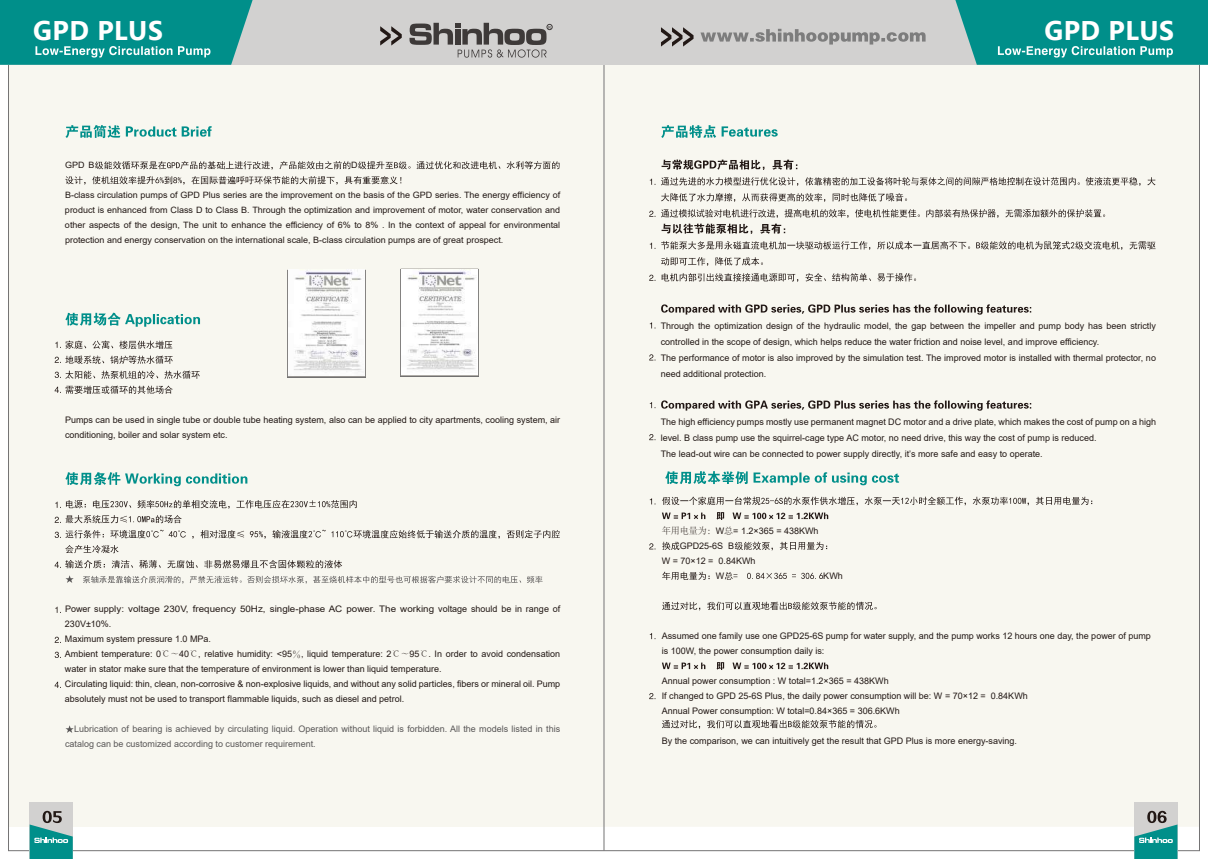
<style>
.page{position:relative;width:1208px;height:859px;background:#fff}
.page>*{position:absolute;margin:0;border:0;box-sizing:border-box;transform-origin:0 0}
.t1{font:700 27px "Ebrima";letter-spacing:.02em;color:#fff}
.t2{font:9px/15px "Arial";color:#221815}
.t3{font:9px/15px "Arial";color:#595757}
.t4{font:8.7px/15px "Arial";color:#221815;text-align:justify}
.t5{font:4.1px "Arial";color:#3e3a39}
.s1{font-family:"Adobe Song Std";font-weight:300}
</style>
<div class="page">
<div style="left:8px;top:58px;width:595px;height:769px;background:#f8f7f0"></div>
<div style="left:604px;top:65px;width:594px;height:762px;background:#f8f7f0"></div>
<hr style="left:603px;top:9px;width:1px;height:842px;background:#747374">
<div style="left:0;top:0;width:1208px;height:65px;background:#d2d1d0"></div>
<svg style="left:65px;top:125px;width:147px;height:13px"></svg>
<svg style="left:95px;top:161px;width:255px;height:9px"></svg>
<svg style="left:358px;top:161px;width:201px;height:8px"></svg>
<svg style="left:65px;top:176px;width:336px;height:9px"></svg>
<svg style="left:65px;top:313px;width:135px;height:14px"></svg>
<svg style="left:65px;top:472px;width:182px;height:14px"></svg>
<svg style="left:65px;top:545px;width:54px;height:8px"></svg>
<svg style="left:65px;top:575px;width:9px;height:8px"></svg>
<svg style="left:83px;top:576px;width:459px;height:8px"></svg>
<svg style="left:65px;top:725px;width:9px;height:8px"></svg>
<svg style="left:661px;top:125px;width:116px;height:13px"></svg>
<svg style="left:661px;top:159px;width:136px;height:11px"></svg>
<svg style="left:661px;top:177px;width:494px;height:9px"></svg>
<svg style="left:661px;top:193px;width:246px;height:9px"></svg>
<svg style="left:661px;top:209px;width:444px;height:25px"></svg>
<svg style="left:661px;top:241px;width:494px;height:9px"></svg>
<svg style="left:661px;top:257px;width:102px;height:9px"></svg>
<svg style="left:661px;top:273px;width:255px;height:9px"></svg>
<svg style="left:661px;top:304px;width:370px;height:11px"></svg>
<svg style="left:661px;top:400px;width:370px;height:11px"></svg>
<svg style="left:662px;top:497px;width:430px;height:8px"></svg>
<svg style="left:662px;top:512px;width:166px;height:8px"></svg>
<svg style="left:662px;top:542px;width:17px;height:8px"></svg>
<svg style="left:734px;top:542px;width:93px;height:8px"></svg>
<svg style="left:662px;top:572px;width:47px;height:8px"></svg>
<svg style="left:725px;top:572px;width:98px;height:8px"></svg>
<svg style="left:662px;top:602px;width:214px;height:8px"></svg>
<svg style="left:662px;top:662px;width:166px;height:8px"></svg>
<svg style="left:700px;top:29px;width:225px;height:16px"></svg>
<div style="left:30px;top:802px;width:43px;height:57px;background:#d2d1d0"></div>
<svg style="left:380px;top:26px;width:22px;height:20px"></svg>
<svg style="left:661px;top:27px;width:32px;height:20px"></svg>
<div style="left:1134px;top:802px;width:43px;height:57px;background:#d2d1d0"></div>
<svg style="left:30px;top:811px;width:43px;height:48px"></svg>
<svg style="left:1134px;top:811px;width:43px;height:48px"></svg>
<svg style="left:0;top:0;width:253px;height:65px"></svg>
<svg style="left:955px;top:0;width:253px;height:65px"></svg>
<svg style="left:665px;top:471px;width:234px;height:14px"></svg>
<svg style="left:400px;top:269px;width:79px;height:108px"></svg>
<div style="left:401px;top:268px;width:77px;height:108px;border:1px solid #b2afaa"></div>
<img style="left:401px;top:269px;width:76px;height:106px">
<div style="left:287px;top:270px;width:79px;height:108px;background:linear-gradient(to right,#999693,#999693)"></div>
<img style="left:289px;top:270px;width:75px;height:106px">
<svg style="left:55px;top:607px;width:6px;height:6px"></svg>
<svg style="left:55px;top:637px;width:6px;height:6px"></svg>
<svg style="left:55px;top:652px;width:6px;height:6px"></svg>
<svg style="left:55px;top:682px;width:6px;height:6px"></svg>
<svg style="left:55px;top:341px;width:117px;height:8px"></svg>
<svg style="left:55px;top:355px;width:118px;height:9px"></svg>
<svg style="left:55px;top:371px;width:145px;height:8px"></svg>
<svg style="left:55px;top:386px;width:118px;height:8px"></svg>
<svg style="left:55px;top:500px;width:302px;height:9px"></svg>
<svg style="left:55px;top:515px;width:127px;height:8px"></svg>
<svg style="left:55px;top:530px;width:505px;height:9px"></svg>
<svg style="left:55px;top:560px;width:287px;height:8px"></svg>
<svg style="left:650px;top:322px;width:5px;height:6px"></svg>
<svg style="left:649px;top:354px;width:6px;height:6px"></svg>
<svg style="left:650px;top:243px;width:5px;height:6px"></svg>
<svg style="left:649px;top:275px;width:6px;height:6px"></svg>
<svg style="left:650px;top:179px;width:5px;height:6px"></svg>
<svg style="left:649px;top:211px;width:6px;height:6px"></svg>
<svg style="left:650px;top:402px;width:5px;height:6px"></svg>
<svg style="left:649px;top:434px;width:6px;height:6px"></svg>
<svg style="left:650px;top:498px;width:5px;height:6px"></svg>
<svg style="left:649px;top:543px;width:6px;height:6px"></svg>
<svg style="left:650px;top:633px;width:5px;height:6px"></svg>
<svg style="left:649px;top:693px;width:6px;height:6px"></svg>
<svg style="left:662px;top:720px;width:214px;height:9px"></svg>
<svg style="left:409px;top:23px;width:143px;height:35px"></svg>
<h1 class="t1" style="left:33px;top:9px;width:131px">GPD PLUS</h1>
<h1 class="t1" style="left:1044px;top:9px;width:131px">GPD PLUS</h1>
<p class="t5" style="left:548px;top:24px;width:4px">R</p>
<p class="t4" style="left:65px;top:158px;width:31px">GPD B</p>
<p class="t4" style="left:351px;top:158px;width:8px">D</p>
<p class="t4" style="left:65px;top:188px;width:497px">B-class circulation pumps of GPD Plus series are the improvement on the basis of the GPD series. The energy efficiency of product is enhanced from Class D to Class B. Through the optimization and improvement of motor, water conservation and other aspects of the design, The unit to enhance the efficiency of 6% to 8% . In the context of appeal for environmental protection and energy conservation on the international scale, B-class circulation pumps are of great prospect.</p>
<p class="t2" style="left:65px;top:412px;width:497px">Pumps can be used in single tube or double tube heating system, also can be applied to city apartments, cooling system, air conditioning, boiler and solar system etc.</p>
<p class="t2" style="left:65px;top:602px;width:497px">Power supply: voltage 230V, frequency 50Hz, single-phase AC power. The working voltage should be in range of 230V±10%.<br>Maximum system pressure 1.0 MPa.<br>Ambient temperature: 0<span class="s1">℃～</span>40<span class="s1">℃</span>, relative humidity: &lt;95<span class="s1">％</span>, liquid temperature: 2<span class="s1">℃～</span>95<span class="s1">℃</span>. In order to avoid condensation water in stator make sure that the temperature of environment is lower than liquid temperature.<br>Circulating liquid: thin, clean, non-corrosive &amp; non-explosive liquids, and without any solid particles, fibers or mineral oil. Pump absolutely must not be used to transport flammable liquids, such as diesel and petrol.</p>
<p class="t3" style="left:65px;top:722px;width:497px;text-indent:9px">Lubrication of bearing is achieved by circulating liquid. Operation without liquid is forbidden. All the models listed in this catalog can be customized according to customer requirement.</p>
<p class="t2" style="left:660px;top:317px;width:497px;line-height:16px">Through the optimization design of the hydraulic model, the gap between the impeller and pump body has been strictly controlled in the scope of design, which helps reduce the water friction and noise level, and improve efficiency.<br>The performance of motor is also improved by the simulation test. The improved motor is installed with thermal protector, no need additional protection.</p>
<p class="t2" style="left:660px;top:413px;width:497px;line-height:16px">The high efficiency pumps mostly use permanent magnet DC motor and a drive plate, which makes the cost of pump on a high level. B class pump use the squirrel-cage type AC motor, no need drive, this way the cost of pump is reduced.<br>The lead-out wire can be connected to power supply directly, it’s more safe and easy to operate.</p>
<p class="t2" style="left:662px;top:523px;width:158px"><span class="s1">年用电量为：</span>W<span class="s1">总</span>= 1.2×365 = 438KWh</p>
<p class="t2" style="left:680px;top:538px;width:56px">GPD25-6S B</p>
<p class="t2" style="left:662px;top:553px;width:95px">W = 70×12 = 0.84KWh</p>
<p class="t2" style="left:716px;top:568px;width:10px">W</p>
<p class="t2" style="left:823px;top:568px;width:21px">KWh</p>
<p class="t2" style="left:662px;top:628px;width:490px">Assumed one family use one GPD25-6S pump for water supply, and the pump works 12 hours one day, the power of pump is 100W, the power consumption daily is:</p>
<p class="t2" style="left:662px;top:673px;width:367px">Annual power consumption : W total=1.2×365 = 438KWh<br>If changed to GPD 25-6S Plus, the daily power consumption will be: W = 70×12 = 0.84KWh<br>Annual Power consumption: W total=0.84×365 = 306.6KWh</p>
<p class="t2" style="left:662px;top:733px;width:357px">By the comparison, we can intuitively get the result that GPD Plus is more energy-saving.</p>
</div>
